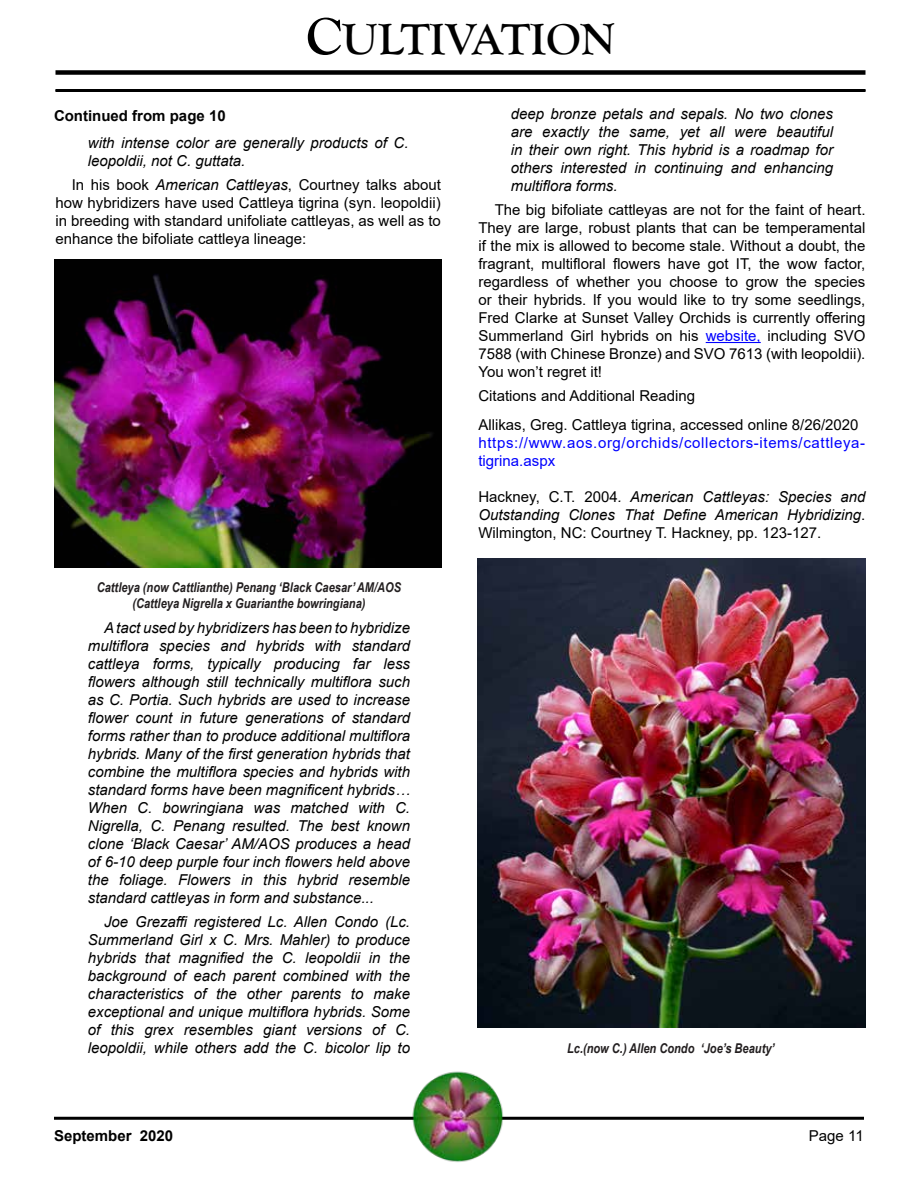
<style>
.page{position:relative;width:918px;height:1188px;background:#fff}
.page>*{position:absolute;margin:0;border:0;box-sizing:border-box;transform-origin:0 0}
.t1{font:700 45px "Goudy Old Style T";color:#000}
.t2{font:italic 15px/18px "Arial";color:#000;text-align:justify}
.t3{font:15px/18px "Arial";color:#000;text-align:justify}
.t4{font:15px/18px "Arial";letter-spacing:.045em;color:#00f}
.t5{font:700 15px "Arial";color:#030303}
.t6{font:700 15px "Arial";color:#000}
.t7{font:italic 700 13.5px/16.2px "Arial Narrow";color:#231f20;text-align:center}
.s1{font-size:54px}
.s2{font-style:italic}
.s3{color:#00f}
.s4{font-style:normal}
</style>
<div class="page">
<div style="left:56px;top:70px;width:810px;height:5px;background:#000"></div>
<hr style="left:56px;top:89px;width:810px;height:3px;background:#000">
<hr style="left:54px;top:1117px;width:810px;height:3px;background:#000">
<img style="left:394px;top:1071px;width:130px;height:91px">
<img style="left:54px;top:259px;width:387px;height:309px">
<hr style="left:706px;top:342px;width:55px;height:1px;background:#00f">
<img style="left:477px;top:559px;width:389px;height:469px">
<h1 class="t1" style="left:306px;top:14px;width:311px"><span class="s1">C</span>ULTIVATION</h1>
<p class="t5" style="left:54px;top:105px;width:173px">Continued from page 10</p>
<p class="t2" style="left:88px;top:134px;width:322px">with intense color are generally products of C. leopoldii, not C. guttata.</p>
<p class="t3" style="left:56px;top:175px;width:387px;text-indent:16px">In his book <span class="s2">American Cattleyas</span>, Courtney talks about how hybridizers have used Cattleya tigrina (syn. leopoldii) in breeding with standard unifoliate cattleyas, as well as to enhance the bifoliate cattleya lineage:</p>
<p class="t7" style="left:97px;top:578px;width:306px">Cattleya (now Cattlianthe) Penang ‘Black Caesar’ AM/AOS (Cattleya Nigrella x Guarianthe bowringiana)</p>
<p class="t2" style="left:88px;top:619px;width:324px;text-indent:16px">A tact used by hybridizers has been to hybridize multiflora species and hybrids with standard cattleya forms, typically producing far less flowers although still technically multiflora such as C. Portia. Such hybrids are used to increase flower count in future generations of standard forms rather than to produce additional multiflora hybrids. Many of the first generation hybrids that combine the multiflora species and hybrids with standard forms have been magnificent hybrids… When C. bowringiana was matched with C.<br>Nigrella, C. Penang resulted. The best known clone ‘Black Caesar’ AM/AOS produces a head of 6-10 deep purple four inch flowers held above the foliage. Flowers in this hybrid resemble standard cattleyas in form and substance...</p>
<p class="t2" style="left:88px;top:913px;width:324px;text-indent:16px">Joe Grezaffi registered Lc. Allen Condo (Lc.<br>Summerland Girl x C. Mrs. Mahler) to produce hybrids that magnified the C. leopoldii in the background of each parent combined with the characteristics of the other parents to make exceptional and unique multiflora hybrids. Some of this grex resembles giant versions of C. leopoldii, while others add the C. bicolor lip to</p>
<p class="t2" style="left:511px;top:105px;width:324px">deep bronze petals and sepals. No two clones are exactly the same, yet all were beautiful in their own right. This hybrid is a roadmap for others interested in continuing and enhancing multiflora forms.</p>
<p class="t3" style="left:478px;top:201px;width:389px;text-indent:16px">The big bifoliate cattleyas are not for the faint of heart.<br>They are large, robust plants that can be temperamental if the mix is allowed to become stale. Without a doubt, the fragrant, multifloral flowers have got IT, the wow factor, regardless of whether you choose to grow the species or their hybrids. If you would like to try some seedlings, Fred Clarke at Sunset Valley Orchids is currently offering Summerland Girl hybrids on his <span class="s3">website,</span> including SVO 7588 (with Chinese Bronze) and SVO 7613 (with leopoldii).<br>You won’t regret it!</p>
<p class="t3" style="left:478px;top:381px;width:382px;line-height:28.8px">Citations and Additional Reading<br>Allikas, Greg. Cattleya tigrina, accessed online 8/26/2020</p>
<p class="t4" style="left:478px;top:433px;width:388px">https://www.aos.org/orchids/collectors-items/cattleya&shy;tigrina.aspx</p>
<p class="t2" style="left:478px;top:488px;width:389px"><span class="s4">Hackney, C.T. 2004</span>. American Cattleyas: Species and Outstanding Clones That Define American Hybridizing<span class="s4">.<br>Wilmington, NC: Courtney T. Hackney, pp. 123-127.</span></p>
<p class="t7" style="left:567px;top:1040px;width:209px">Lc.(now C.) Allen Condo ‘Joe’s Beauty’</p>
<p class="t6" style="left:54px;top:1126px;width:121px">September 2020</p>
<p class="t3" style="left:809px;top:1127px;width:56px">Page 11</p>
</div>
